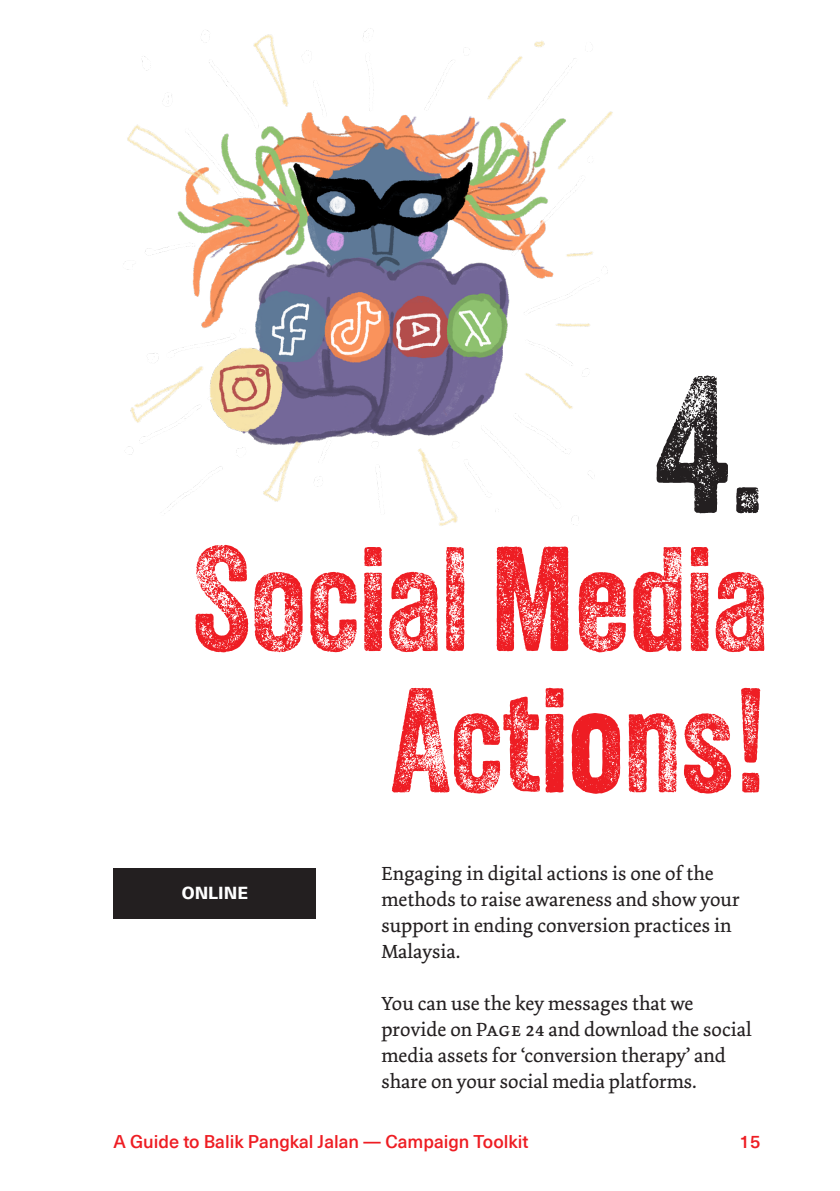
<style>
.page{position:relative;width:840px;height:1191px;background:#fff}
.page>*{position:absolute;margin:0;border:0;box-sizing:border-box;transform-origin:0 0}
.t1{font:189.2px "Veneer Three";color:#231f20}
.t2{font:143.8px/141.2px "Veneer Three";color:#ee1d23;text-align:right}
.t3{font:20px/26px "Dolly Pro";color:#231f20}
.t4{font:500 18px "Neue Haas Unica Pro";color:#ee1d23}
.Box_Text_2{font:800 17px "Neue Haas Unica Pro";color:#fff}
.s1{font-family:"Veneer Two"}
.s2{font-family:"Veneer"}
.s3{font-family:"Dolly Pro Regular Small Caps"}
</style>
<div class="page">
<img style="left:125px;top:28px;width:488px;height:498px">
<div style="left:113px;top:868px;width:203px;height:51px;background:#231f20"></div>
<p class="t1" style="left:654px;top:330px;width:112px">4.</p>
<p class="t2" style="left:191px;top:527px;width:578px">Social <span class="s1">M</span>edia<br>Act<span class="s2">io</span>ns!</p>
<p class="Box_Text_2" style="left:182px;top:882px;width:68px">ONLINE</p>
<p class="t3" style="left:381px;top:860px;width:359px">Engaging in digital actions is one of the methods to raise awareness and show your support in ending conversion practices in Malaysia.</p>
<p class="t3" style="left:381px;top:990px;width:371px">You can use the key messages that we provide on <span class="s3">Page 24</span> and download the social media assets for ‘conversion therapy’ and share on your social media platforms.</p>
<p class="t4" style="left:113px;top:1130px;width:416px">A Guide to Balik Pangkal Jalan — Campaign Toolkit</p>
<p class="t4" style="left:739px;top:1130px;width:22px">15</p>
</div>
